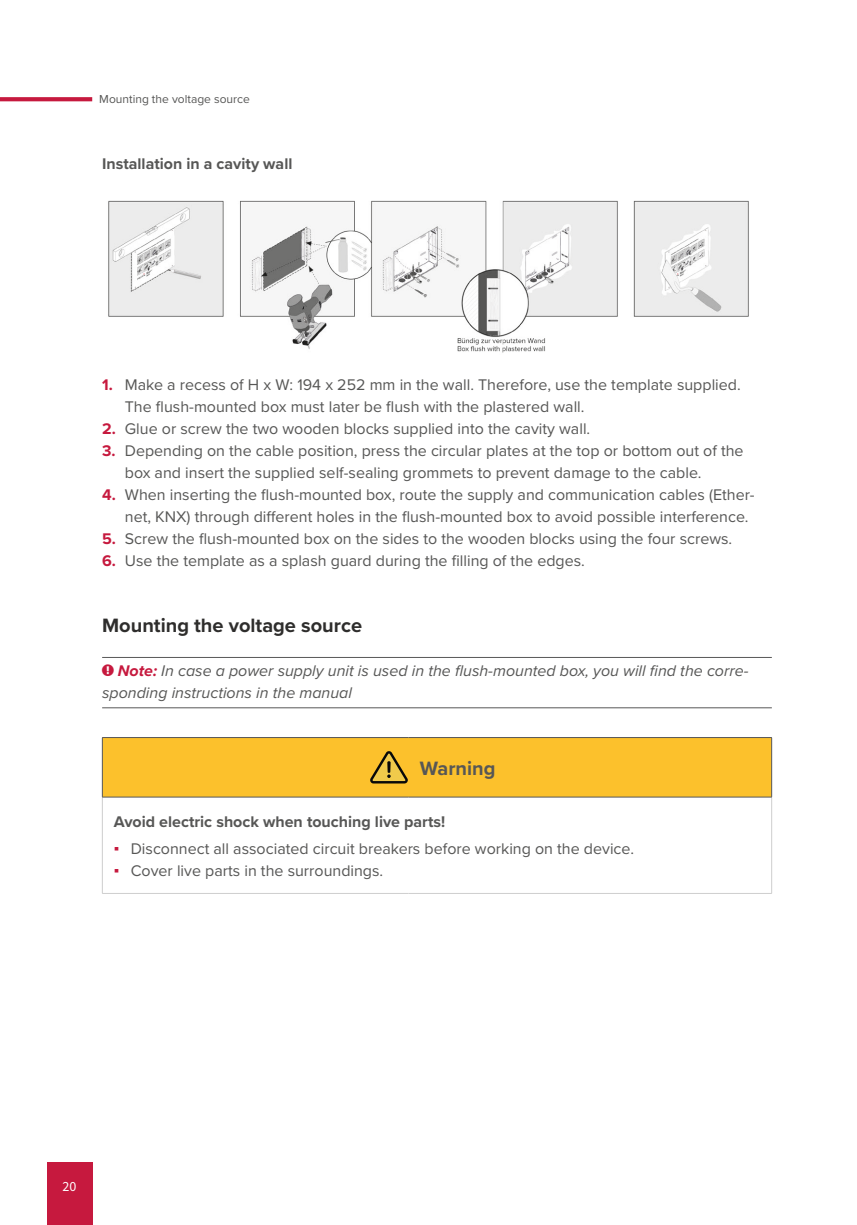
<style>
.page{position:relative;width:857px;height:1225px;background:#fff}
.page>*{position:absolute;margin:0;border:0;box-sizing:border-box;transform-origin:0 0}
.Überschrift_Ebene_1__95__Schwarz{font:700 20px "Proxima Nova";color:#2e2d2c}
.Achtung_Warnung{font:700 20px "Proxima Nova";color:#575756}
.t1{font:16px/22px "Proxima Nova";color:#575756}
.Note{font:italic 16px/22px "Proxima Nova";color:#575756}
.Überschrift_Ebene_2__80___Schwarz__Waru_{font:700 16px "Proxima Nova";color:#575756}
.Überschrift_Ebene_3___80___Schwarz{font:700 16px "Proxima Nova";color:#575756}
.t2{font:14px "Source Sans Pro";color:#fff}
.t3{font:12px "Proxima Nova";color:#575756}
.s1{font-weight:700;color:#c6193e}
.s2{font-family:"Verdana";color:#c6193e}
</style>
<div class="page">
<svg style="left:0;top:97px;width:92px;height:4px"></svg>
<div style="left:47px;top:1162px;width:45px;height:63px;background:#c6193e"></div>
<hr style="left:102px;top:657px;width:669px;height:1px;background:#575757">
<hr style="left:102px;top:707px;width:669px;height:1px;background:#575757">
<img style="left:108px;top:200px;width:641px;height:153px">
<hr style="left:102px;top:797px;width:1px;height:96px;background:#cecece">
<hr style="left:770px;top:797px;width:1px;height:96px;background:#cecece">
<hr style="left:102px;top:893px;width:306px;height:1px;background:#cecece">
<hr style="left:408px;top:893px;width:363px;height:1px;background:#cecece">
<div style="left:102px;top:737px;width:669px;height:60px;background:#fcc12c"></div>
<p class="t3" style="left:99px;top:90px;width:152px">Mounting the voltage source</p>
<p class="Überschrift_Ebene_3___80___Schwarz" style="left:102px;top:152px;width:192px">Installation in a cavity wall</p>
<p class="t1" style="left:125px;top:372px;width:617px;text-indent:-23px"><span class="s1">1.</span> Make a recess of H x W: 194 x 252 mm in the wall. Therefore, use the template supplied.<br>The flush-mounted box must later be flush with the plastered wall.</p>
<p class="t1" style="left:102px;top:416px;width:489px"><span class="s1">2.</span> Glue or screw the two wooden blocks supplied into the cavity wall.</p>
<p class="t1" style="left:125px;top:438px;width:620px;text-indent:-23px"><span class="s1">3.</span> Depending on the cable position, press the circular plates at the top or bottom out of the box and insert the supplied self-sealing grommets to prevent damage to the cable.</p>
<p class="t1" style="left:125px;top:482px;width:631px;text-indent:-23px"><span class="s1">4.</span> When inserting the flush-mounted box, route the supply and communication cables (Ether&shy;net, KNX) through different holes in the flush-mounted box to avoid possible interference.</p>
<p class="t1" style="left:102px;top:526px;width:631px"><span class="s1">5.</span> Screw the flush-mounted box on the sides to the wooden blocks using the four screws.</p>
<p class="t1" style="left:102px;top:548px;width:484px"><span class="s1">6.</span> Use the template as a splash guard during the filling of the edges.</p>
<p class="Überschrift_Ebene_1__95__Schwarz" style="left:102px;top:610px;width:261px">Mounting the voltage source</p>
<p class="Note" style="left:102px;top:658px;width:647px;text-indent:16px"><span class="s1">Note:</span> In case a power supply unit is used in the flush-mounted box, you will find the corre&shy;sponding instructions in the manual</p>
<p class="Achtung_Warnung" style="left:420px;top:753px;width:77px">Warning</p>
<p class="Überschrift_Ebene_2__80___Schwarz__Waru_" style="left:114px;top:809px;width:333px">Avoid electric shock when touching live parts!</p>
<p class="t1" style="left:114px;top:837px;width:521px"><span class="s2">▪</span> Disconnect all associated circuit breakers before working on the device.</p>
<p class="t1" style="left:114px;top:859px;width:271px"><span class="s2">▪</span> Cover live parts in the surroundings.</p>
<p class="t2" style="left:62px;top:1177px;width:15px">20</p>
</div>
